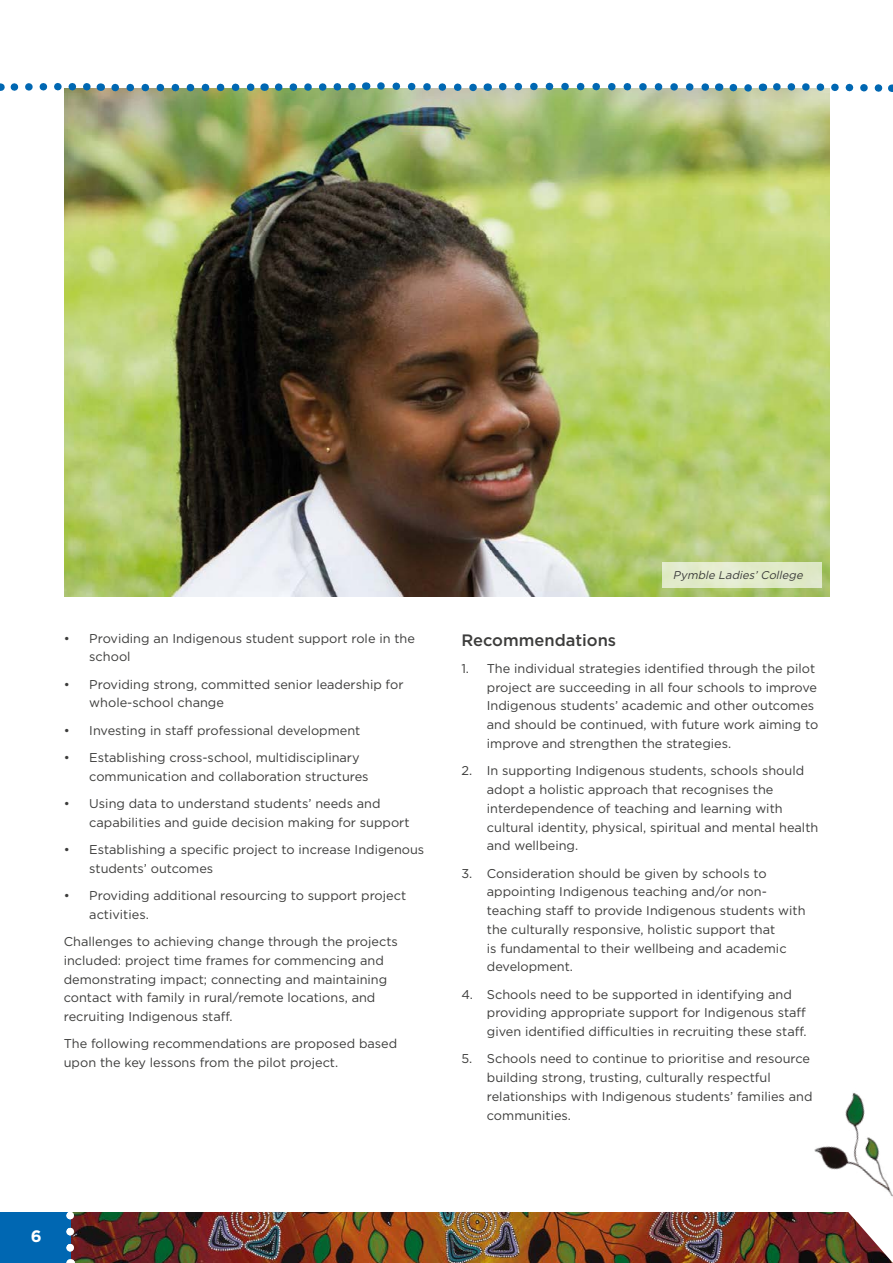
<style>
.page{position:relative;width:893px;height:1263px;background:#fff}
.page>*{position:absolute;margin:0;border:0;box-sizing:border-box;transform-origin:0 0}
.t1{font:500 16.5px "Gotham";color:#3c3c3b}
.t2{font:700 16.5px "Gotham";color:#fff}
.t3{font:12.75px/18.8px "Gotham";color:#3c3c3b}
.t4{font:italic 11.25px "Gotham";color:#3c3c3b}
</style>
<div class="page">
<img style="left:74px;top:1212px;width:815px;height:51px">
<img style="left:889px;top:1258px;width:4px;height:5px">
<div style="left:0;top:1167px;width:71px;height:96px;background:#0067b2"></div>
<img style="left:64px;top:89px;width:765px;height:507px">
<svg style="left:66px;top:1212px;width:8px;height:51px"></svg>
<div style="left:0;top:1162px;width:893px;height:50px;background:#fff"></div>
<div style="left:663px;top:562px;width:159px;height:26px;background:#e2ebcb"></div>
<svg style="left:10px;top:83px;width:91px;height:12px"></svg>
<svg style="left:108px;top:83px;width:157px;height:12px"></svg>
<svg style="left:271px;top:82px;width:96px;height:13px"></svg>
<svg style="left:373px;top:82px;width:115px;height:13px"></svg>
<svg style="left:495px;top:82px;width:225px;height:13px"></svg>
<svg style="left:726px;top:83px;width:37px;height:12px"></svg>
<svg style="left:769px;top:83px;width:124px;height:13px"></svg>
<img style="left:788px;top:1093px;width:105px;height:125px">
<p class="t3" style="left:89px;top:628px;width:327px;text-indent:-26px">• Providing an Indigenous student support role in the school</p>
<p class="t3" style="left:89px;top:674px;width:316px;text-indent:-26px">• Providing strong, committed senior leadership for whole-school change</p>
<p class="t3" style="left:64px;top:720px;width:298px">• Investing in staff professional development</p>
<p class="t3" style="left:89px;top:748px;width:281px;text-indent:-26px">• Establishing cross-school, multidisciplinary communication and collaboration structures</p>
<p class="t3" style="left:89px;top:794px;width:322px;text-indent:-26px">• Using data to understand students’ needs and capabilities and guide decision making for support</p>
<p class="t3" style="left:89px;top:840px;width:337px;text-indent:-26px">• Establishing a specific project to increase Indigenous students’ outcomes</p>
<p class="t3" style="left:89px;top:886px;width:318px;text-indent:-26px">• Providing additional resourcing to support project activities.</p>
<p class="t3" style="left:64px;top:932px;width:336px">Challenges to achieving change through the projects included: project time frames for commencing and demonstrating impact; connecting and maintaining contact with family in rural/remote locations, and recruiting Indigenous staff.</p>
<p class="t3" style="left:64px;top:1034px;width:335px">The following recommendations are proposed based upon the key lessons from the pilot project.</p>
<p class="t4" style="left:673px;top:568px;width:134px">Pymble Ladies’College</p>
<p class="t1" style="left:461px;top:629px;width:156px">Recommendations</p>
<p class="t3" style="left:487px;top:659px;width:333px;text-indent:-26px">1. The individual strategies identified through the pilot project are succeeding in all four schools to improve Indigenous students’ academic and other outcomes and should be continued, with future work aiming to improve and strengthen the strategies.</p>
<p class="t3" style="left:487px;top:761px;width:333px;text-indent:-26px">2. In supporting Indigenous students, schools should adopt a holistic approach that recognises the interdependence of teaching and learning with cultural identity, physical, spiritual and mental health and wellbeing.</p>
<p class="t3" style="left:487px;top:863px;width:320px;text-indent:-26px">3. Consideration should be given by schools to appointing Indigenous teaching and/or non&shy;teaching staff to provide Indigenous students with the culturally responsive, holistic support that<br>is fundamental to their wellbeing and academic development.</p>
<p class="t3" style="left:487px;top:984px;width:321px;text-indent:-26px">4. Schools need to be supported in identifying and providing appropriate support for Indigenous staff given identified difficulties in recruiting these staff.</p>
<p class="t3" style="left:487px;top:1049px;width:327px;text-indent:-26px">5. Schools need to continue to prioritise and resource building strong, trusting, culturally respectful relationships with Indigenous students’ families and communities.</p>
<p class="t2" style="left:31px;top:1225px;width:12px">6</p>
</div>
